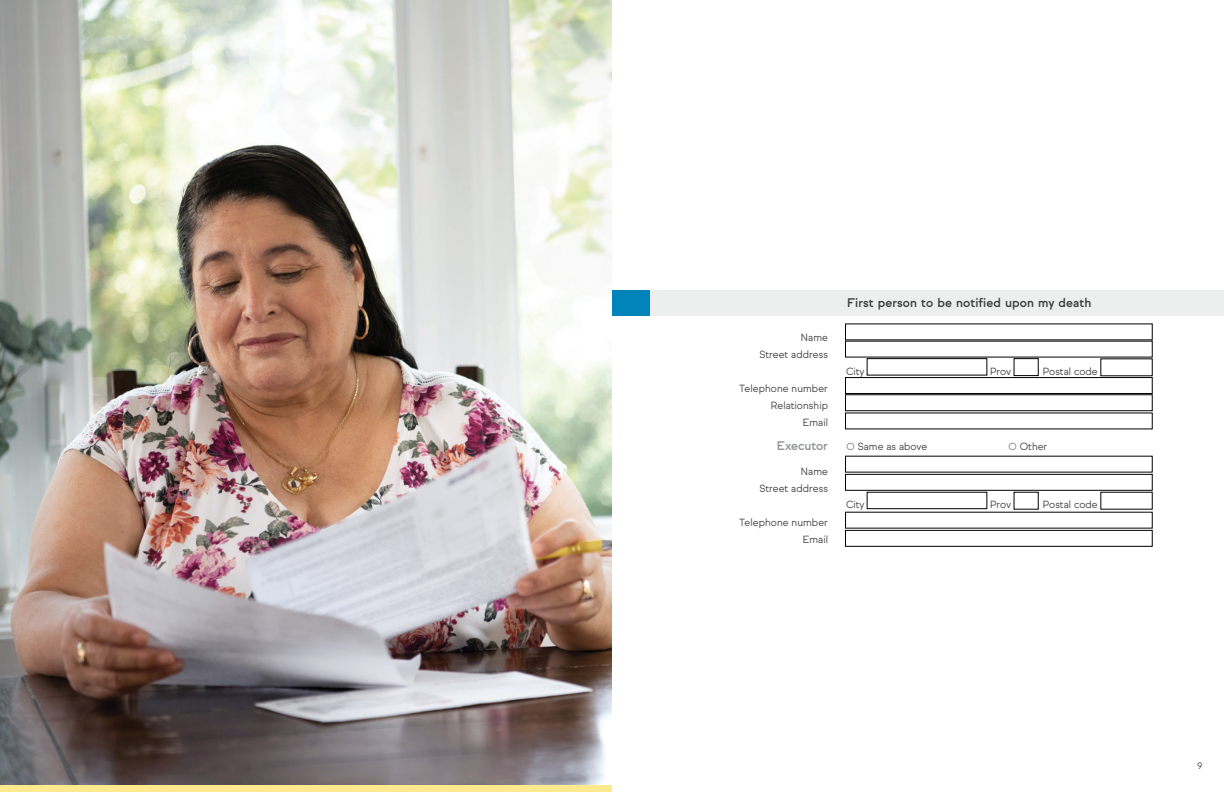
<style>
.page{position:relative;width:1224px;height:792px;background:#fff}
.page>*{position:absolute;margin:0;border:0;box-sizing:border-box;transform-origin:0 0}
.t1{font:500 12px "Sul Sans";letter-spacing:.01em;color:#414042}
.t2{font:500 12px "Sul Sans";letter-spacing:-.005em;color:#939598}
.t3{font:300 10px/17px "Sul Sans";color:#414042;text-align:right}
.t4{font:300 9px "Sul Sans";color:#414042}
</style>
<div class="page">
<div style="left:0;top:751px;width:612px;height:41px;background:#ffe98f"></div>
<div style="left:635px;top:290px;width:589px;height:26px;background:#edeeee"></div>
<div style="left:605px;top:290px;width:45px;height:26px;background:#0084ba"></div>
<img style="left:0;top:0;width:612px;height:785px">
<div style="left:845px;top:395px;width:307px;height:16px;border:1px solid #000"></div>
<div style="left:845px;top:474px;width:307px;height:17px;border:1px solid #000"></div>
<div style="left:845px;top:530px;width:307px;height:17px;border:1px solid #000"></div>
<div style="left:845px;top:377px;width:307px;height:17px;border:1px solid #000"></div>
<div style="left:867px;top:358px;width:120px;height:17px;border:1px solid #000"></div>
<div style="left:867px;top:492px;width:120px;height:17px;border:1px solid #000"></div>
<div style="left:1014px;top:358px;width:24px;height:18px;border:1px solid #000"></div>
<p class="t3" style="left:759px;top:329px;width:70px">Name<br>Street address</p>
<p class="t3" style="left:739px;top:380px;width:90px">Telephone number<br>Relationship<br>Email</p>
<p class="t2" style="left:777px;top:439px;width:53px">Executor</p>
<p class="t3" style="left:759px;top:462px;width:70px">Name<br>Street address</p>
<p class="t3" style="left:739px;top:513px;width:90px">Telephone number<br>Email</p>
<p class="t1" style="left:847px;top:296px;width:246px">First person to be notified upon my death</p>
<p class="t3" style="left:846px;top:362px;width:20px">City</p>
<p class="t3" style="left:990px;top:362px;width:23px">Prov</p>
<p class="t3" style="left:1043px;top:362px;width:56px">Postal code</p>
<p class="t3" style="left:858px;top:438px;width:71px">Same as above</p>
<p class="t3" style="left:1020px;top:438px;width:29px">Other</p>
<p class="t3" style="left:846px;top:496px;width:20px">City</p>
<p class="t3" style="left:990px;top:496px;width:23px">Prov</p>
<p class="t3" style="left:1043px;top:496px;width:56px">Postal code</p>
<p class="t4" style="left:1197px;top:761px;width:7px">9</p>
</div>
